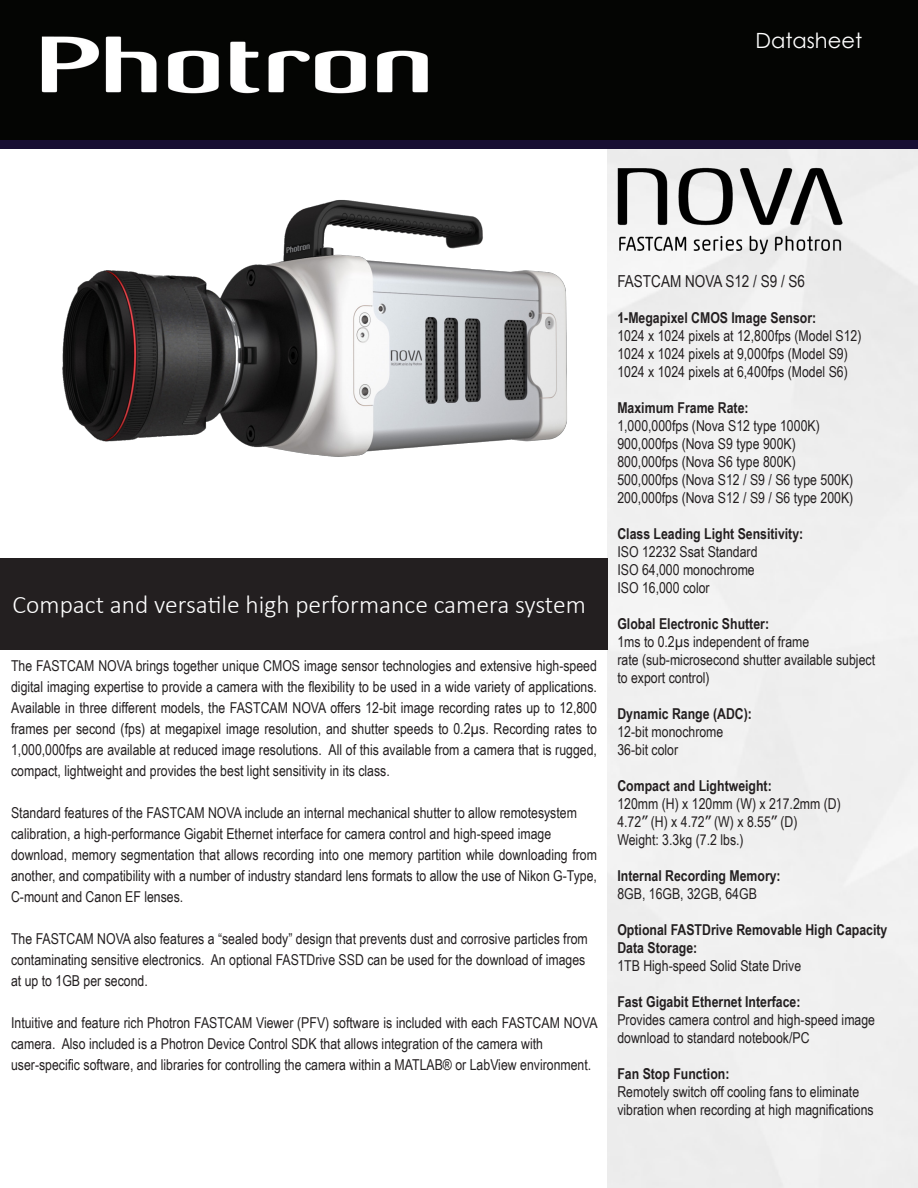
<style>
.page{position:relative;width:918px;height:1188px;background:#fff}
.page>*{position:absolute;margin:0;border:0;box-sizing:border-box;transform-origin:0 0}
.t1{font:300 25.5px "Calibri";color:#fff}
.t2{font:21px "Century Gothic";color:#fff}
.t3{font:16.5px "Arial Narrow";color:#231f20}
.t4{font:15px/21px "Arial Narrow";color:#231f20;text-align:justify}
.t5{font:700 15px/18px "Arial Narrow";color:#231f20}
.s1{font-family:"Tahoma"}
</style>
<div class="page">
<img style="left:0;top:0;width:918px;height:141px">
<div style="left:0;top:558px;width:608px;height:92px;background:#231f20"></div>
<img style="left:62px;top:200px;width:505px;height:257px">
<div style="left:0;top:141px;width:918px;height:8px;background:#180f33"></div>
<img style="left:617px;top:167px;width:226px;height:87px">
<p class="t2" style="left:755px;top:26px;width:108px">Datasheet</p>
<p class="t1" style="left:13px;top:589px;width:575px">Compact and versatile high performance camera system</p>
<p class="t4" style="left:11px;top:655px;width:587px">The FASTCAM NOVA brings together unique CMOS image sensor technologies and extensive high-speed digital imaging expertise to provide a camera with the flexibility to be used in a wide variety of applications.<br>Available in three different models, the FASTCAM NOVA offers 12-bit image recording rates up to 12,800 frames per second (fps) at megapixel image resolution, and shutter speeds to 0.2µs. Recording rates to 1,000,000fps are available at reduced image resolutions. All of this available from a camera that is rugged, compact, lightweight and provides the best light sensitivity in its class.</p>
<p class="t4" style="left:11px;top:802px;width:567px">Standard features of the FASTCAM NOVA include an internal mechanical shutter to allow remotesystem</p>
<p class="t4" style="left:11px;top:823px;width:542px">calibration, a high-performance Gigabit Ethernet interface for camera control and high-speed image</p>
<p class="t4" style="left:11px;top:844px;width:587px">download, memory segmentation that allows recording into one memory partition while downloading from another, and compatibility with a number of industry standard lens formats to allow the use of Nikon G-Type, C-mount and Canon EF lenses.</p>
<p class="t4" style="left:11px;top:928px;width:578px">The FASTCAM NOVA also features a “sealed body” design that prevents dust and corrosive particles from</p>
<p class="t4" style="left:11px;top:949px;width:576px">contaminating sensitive electronics. An optional FASTDrive SSD can be used for the download of images</p>
<p class="t4" style="left:11px;top:970px;width:138px">at up to 1GB per second.</p>
<p class="t4" style="left:11px;top:1012px;width:588px">Intuitive and feature rich Photron FASTCAM Viewer (PFV) software is included with each FASTCAM NOVA camera. Also included is a Photron Device Control SDK that allows integration of the camera with</p>
<p class="t4" style="left:11px;top:1054px;width:582px">user-specific software, and libraries for controlling the camera within a MATLAB® or LabView environment.</p>
<p class="t3" style="left:617px;top:269px;width:189px">FASTCAM NOVA S12 / S9 / S6</p>
<p class="t5" style="left:617px;top:308px;width:200px">1-Megapixel CMOS Image Sensor:</p>
<p class="t4" style="left:617px;top:325px;width:246px">1024 x 1024 pixels at 12,800fps (Model S12)</p>
<p class="t4" style="left:617px;top:343px;width:232px">1024 x 1024 pixels at 9,000fps (Model S9)</p>
<p class="t4" style="left:617px;top:361px;width:232px">1024 x 1024 pixels at 6,400fps (Model S6)</p>
<p class="t5" style="left:617px;top:398px;width:133px">Maximum Frame Rate:</p>
<p class="t4" style="left:617px;top:415px;width:204px">1,000,000fps (Nova S12 type 1000K)</p>
<p class="t4" style="left:617px;top:433px;width:180px">900,000fps (Nova S9 type 900K)</p>
<p class="t4" style="left:617px;top:451px;width:180px">800,000fps (Nova S6 type 800K)</p>
<p class="t4" style="left:617px;top:469px;width:237px">500,000fps (Nova S12 / S9 / S6 type 500K)</p>
<p class="t4" style="left:617px;top:487px;width:237px">200,000fps (Nova S12 / S9 / S6 type 200K)</p>
<p class="t5" style="left:617px;top:524px;width:187px">Class Leading Light Sensitivity:</p>
<p class="t4" style="left:617px;top:541px;width:142px">ISO 12232 Ssat Standard</p>
<p class="t4" style="left:617px;top:559px;width:139px">ISO 64,000 monochrome</p>
<p class="t4" style="left:617px;top:577px;width:94px">ISO 16,000 color</p>
<p class="t5" style="left:617px;top:614px;width:153px">Global Electronic Shutter:</p>
<p class="t4" style="left:617px;top:631px;width:193px">1ms to 0.2µs independent of frame</p>
<p class="t4" style="left:617px;top:649px;width:259px">rate (sub-microsecond shutter available subject</p>
<p class="t4" style="left:617px;top:667px;width:94px">to export control)</p>
<p class="t5" style="left:617px;top:704px;width:136px">Dynamic Range (ADC):</p>
<p class="t4" style="left:617px;top:721px;width:107px">12-bit monochrome</p>
<p class="t4" style="left:617px;top:739px;width:62px">36-bit color</p>
<p class="t5" style="left:617px;top:776px;width:156px">Compact and Lightweight:</p>
<p class="t4" style="left:617px;top:793px;width:225px">120mm (H) x 120mm (W) x 217.2mm (D)</p>
<p class="t4" style="left:617px;top:811px;width:182px">4.72<span class="s1">”</span> (H) x 4.72<span class="s1">”</span> (W) x 8.55<span class="s1">”</span> (D)</p>
<p class="t4" style="left:617px;top:829px;width:128px">Weight: 3.3kg (7.2 lbs.)</p>
<p class="t5" style="left:617px;top:866px;width:165px">Internal Recording Memory:</p>
<p class="t4" style="left:617px;top:883px;width:141px">8GB, 16GB, 32GB, 64GB</p>
<p class="t5" style="left:617px;top:920px;width:272px">Optional FASTDrive Removable High Capacity<br>Data Storage:</p>
<p class="t4" style="left:617px;top:955px;width:185px">1TB High-speed Solid State Drive</p>
<p class="t5" style="left:617px;top:992px;width:185px">Fast Gigabit Ethernet Interface:</p>
<p class="t4" style="left:617px;top:1010px;width:259px;line-height:18px">Provides camera control and high-speed image download to standard notebook/PC</p>
<p class="t5" style="left:617px;top:1064px;width:114px">Fan Stop Function:</p>
<p class="t4" style="left:617px;top:1081px;width:243px">Remotely switch off cooling fans to eliminate</p>
<p class="t4" style="left:617px;top:1099px;width:258px">vibration when recording at high magnifications</p>
</div>
